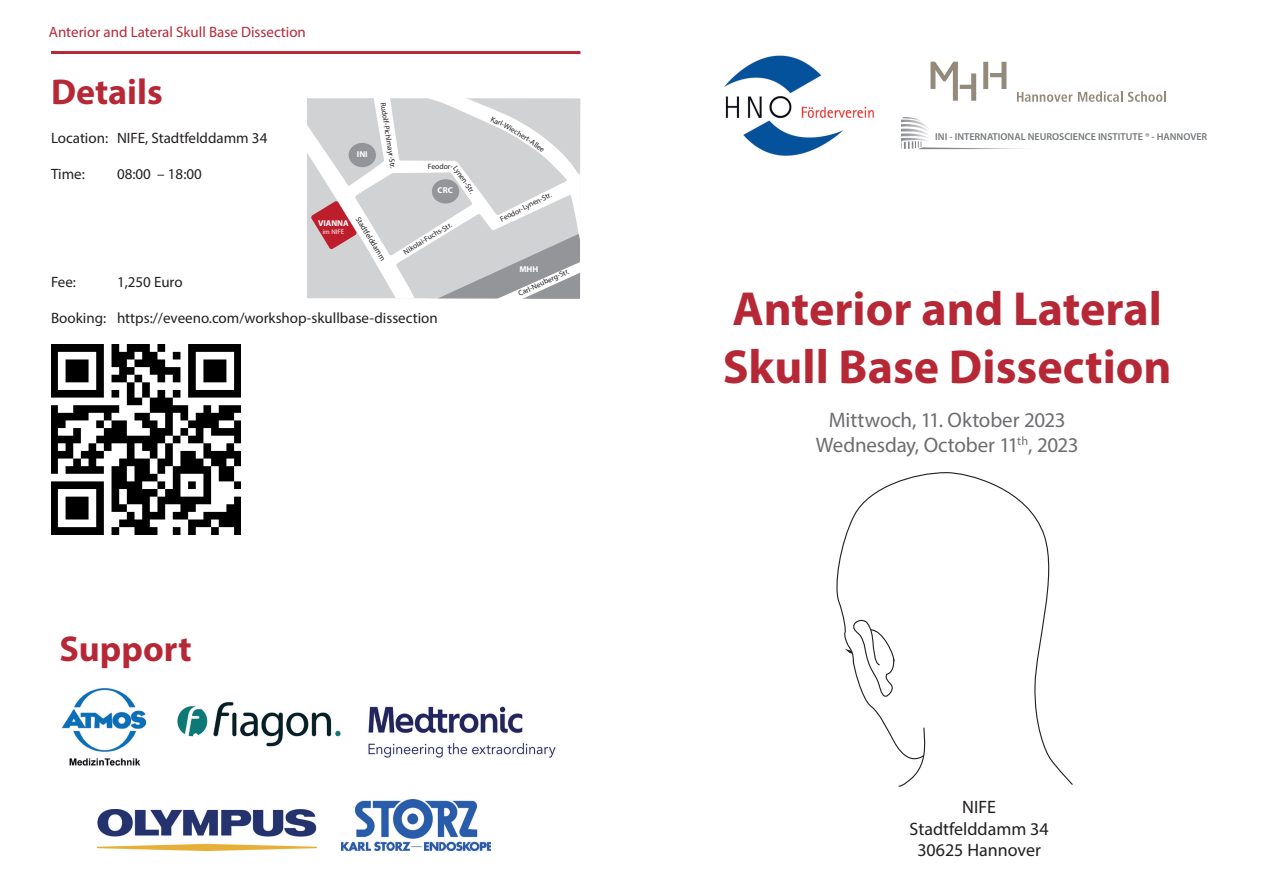
<style>
.page{position:relative;width:1263px;height:893px;background:#fff}
.page>*{position:absolute;margin:0;border:0;box-sizing:border-box;transform-origin:0 0}
.t1{font:700 48px/57.6px "Myriad Pro";color:#b72837}
.t2{font:700 36px "Myriad Pro";color:#b72837}
.t3{font:21px/25.2px "Myriad Pro";letter-spacing:-.01em;color:#6c6d70;text-align:center}
.t4{font:18px/21.6px "Myriad Pro";color:#231f20;text-align:center}
.t5{font:15px "Myriad Pro";color:#231f20}
.t6{font:15px "Myriad Pro";color:#b72837}
.t7{font:600 10.05px "Myriad Pro";color:#767a7c}
.t8{font:700 8.55px "Myriad Pro";color:#fff}
.t9{font:7.65px "Myriad Pro";color:#231f20}
.t10{font:6.75px "Myriad Pro";color:#fff}
</style>
<div class="page">
<hr style="left:51px;top:51px;width:529px;height:3px;background:#b72837">
<svg style="left:836px;top:472px;width:237px;height:313px"></svg>
<svg style="left:845px;top:616px;width:53px;height:86px"></svg>
<svg style="left:898px;top:727px;width:29px;height:60px"></svg>
<svg style="left:930px;top:62px;width:46px;height:39px"></svg>
<svg style="left:983px;top:62px;width:23px;height:27px"></svg>
<svg style="left:1017px;top:92px;width:55px;height:10px"></svg>
<svg style="left:1078px;top:91px;width:44px;height:11px"></svg>
<svg style="left:1128px;top:91px;width:38px;height:11px"></svg>
<svg style="left:901px;top:117px;width:120px;height:32px"></svg>
<img style="left:61px;top:688px;width:84px;height:77px">
<img style="left:342px;top:799px;width:149px;height:51px">
<svg style="left:307px;top:98px;width:273px;height:200px;fill:#d1d2d4"></svg>
<div style="left:349px;top:143px;width:27px;height:24px;background:#939598;border-radius:50%"></div>
<svg style="left:311px;top:172px;width:269px;height:127px"></svg>
<img style="left:51px;top:344px;width:190px;height:190px">
<img style="left:724px;top:55px;width:150px;height:101px">
<img style="left:368px;top:706px;width:188px;height:52px">
<img style="left:177px;top:702px;width:164px;height:45px">
<img style="left:98px;top:809px;width:219px;height:41px">
<svg style="left:491px;top:116px;width:53px;height:36px"></svg>
<p class="t6" style="left:49px;top:22px;width:259px">Anterior and Lateral Skull Base Dissection</p>
<h2 class="t2" style="left:51px;top:68px;width:113px">Details</h2>
<p class="t9" style="left:388px;top:102px;width:68px;rotate:81deg">Rudolf-Pichlmayr-Str.</p>
<p class="t5" style="left:51px;top:129px;width:218px">Location: NIFE, Stadtfelddamm 34</p>
<p class="t7" style="left:935px;top:130px;width:273px">INI - INTERNATIONAL NEUROSCIENCE INSTITUTE ® - HANNOVER</p>
<p class="t5" style="left:51px;top:165px;width:35px">Time:</p>
<p class="t5" style="left:117px;top:165px;width:86px">08:00 – 18:00</p>
<p class="t8" style="left:357px;top:149px;width:12px">INI</p>
<p class="t9" style="left:428px;top:162px;width:26px">Feodor-</p>
<p class="t9" style="left:459px;top:164px;width:33px;rotate:55deg">Lynen-Str.</p>
<p class="t8" style="left:438px;top:185px;width:17px">CRC</p>
<p class="t9" style="left:499px;top:215px;width:58px;rotate:-27deg">Feodor-Lynen-Str.</p>
<p class="t9" style="left:361px;top:215px;width:51px;rotate:58deg">Stadtfelddamm</p>
<p class="t8" style="left:318px;top:218px;width:32px">VIANNA</p>
<p class="t10" style="left:323px;top:228px;width:23px">im NIFE</p>
<p class="t9" style="left:402px;top:248px;width:56px;rotate:-31deg">Nikolai-Fuchs-Str.</p>
<p class="t5" style="left:51px;top:273px;width:26px">Fee:</p>
<p class="t5" style="left:117px;top:273px;width:67px">1,250 Euro</p>
<p class="t5" style="left:51px;top:309px;width:388px">Booking: https://eveeno.com/workshop-skullbase-dissection</p>
<p class="t8" style="left:519px;top:264px;width:20px">MHH</p>
<p class="t9" style="left:517px;top:290px;width:56px;rotate:-25deg">Carl-Neuberg-Str.</p>
<h2 class="t2" style="left:60px;top:625px;width:134px">Support</h2>
<h1 class="t1" style="left:723px;top:279px;width:450px">Anterior and Lateral<br>Skull Base Dissection</h1>
<h3 class="t3" style="left:816px;top:407px;width:264px">Mittwoch, 11. Oktober 2023<br>Wednesday, October 11<sup>th</sup>, 2023</h3>
<p class="t4" style="left:909px;top:796px;width:141px">NIFE<br>Stadtfelddamm 34<br>30625 Hannover</p>
</div>
